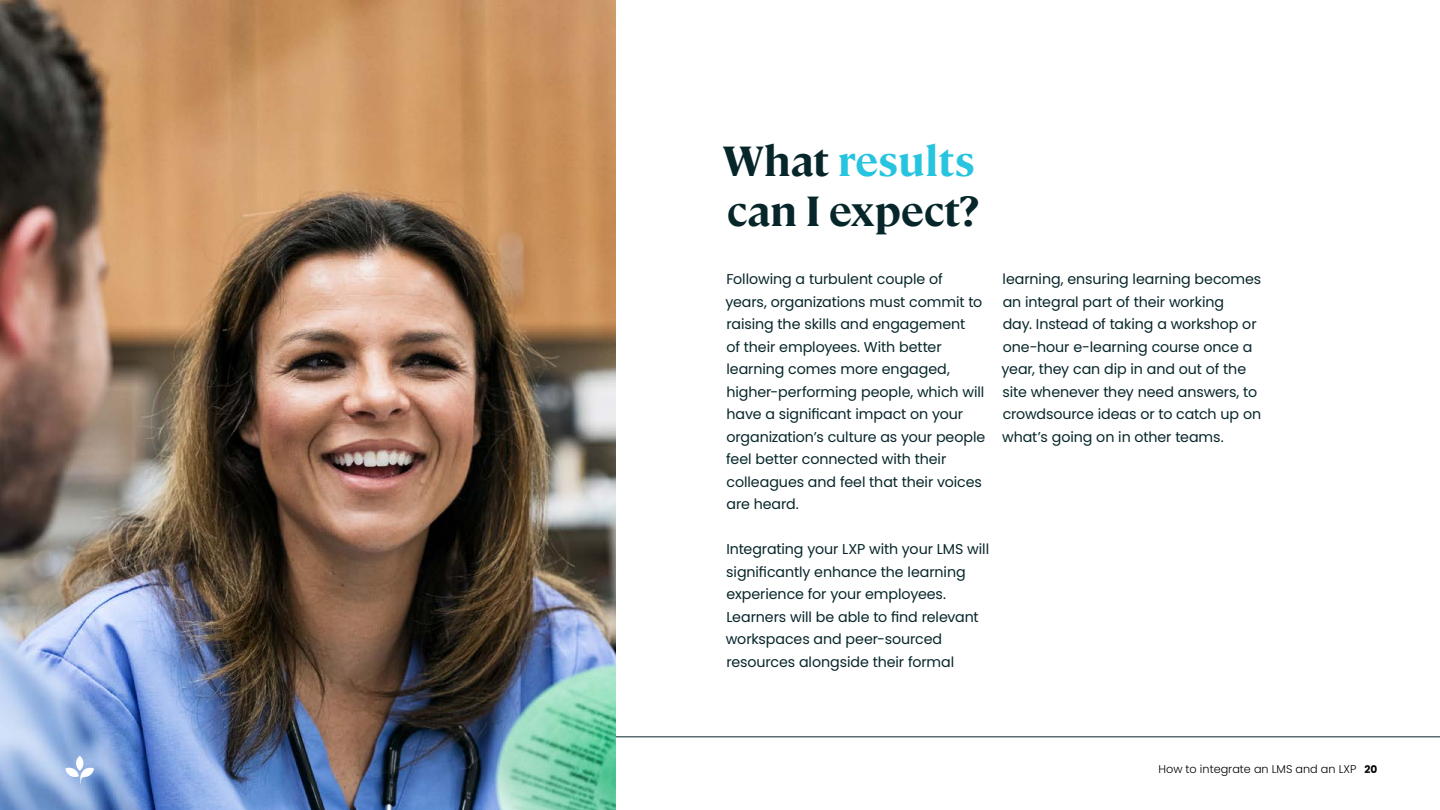
<style>
.page{position:relative;width:1440px;height:810px;background:#fff}
.page>*{position:absolute;margin:0;border:0;box-sizing:border-box;transform-origin:0 0}
.t1{font:700 42px/49.5px "Cambon";color:#07262a}
.t2{font:14.25px/22.5px "Poppins";letter-spacing:-.005em;color:#07262a}
.t3{font:300 11.25px "Poppins";color:#000}
.s1{color:#27c4df}
.s2{font-weight:700;font-size:10.5px}
</style>
<div class="page">
<hr style="left:0;top:737px;width:1440px;height:1px;background:#07262a">
<img style="left:0;top:0;width:616px;height:810px">
<div style="left:76px;top:756px;width:7px;height:15px;background:#fff;border-radius:50%"></div>
<svg style="left:65px;top:767px;width:29px;height:17px"></svg>
<h1 class="t1" style="left:723px;top:133px;width:258px">What <span class="s1">results </span>can I expect?</h1>
<p class="t2" style="left:725px;top:268px;width:262px">Following a turbulent couple of years, organizations must commit to raising the skills and engagement<br>of their employees. With better learning comes more engaged, higher-performing people, which will have a significant impact on your organization’s culture as your people feel better connected with their colleagues and feel that their voices are heard.</p>
<p class="t2" style="left:726px;top:538px;width:265px">Integrating your LXP with your LMS will significantly enhance the learning experience for your employees.<br>Learners will be able to find relevant workspaces and peer-sourced resources alongside their formal</p>
<p class="t2" style="left:1002px;top:268px;width:261px">learning, ensuring learning becomes an integral part of their working<br>day. Instead of taking a workshop or one-hour e-learning course once a year, they can dip in and out of the site whenever they need answers, to crowdsource ideas or to catch up on what’s going on in other teams.</p>
<p class="t3" style="left:1159px;top:762px;width:220px">How to integrate an LMS and an LXP <span class="s2">20</span></p>
</div>
